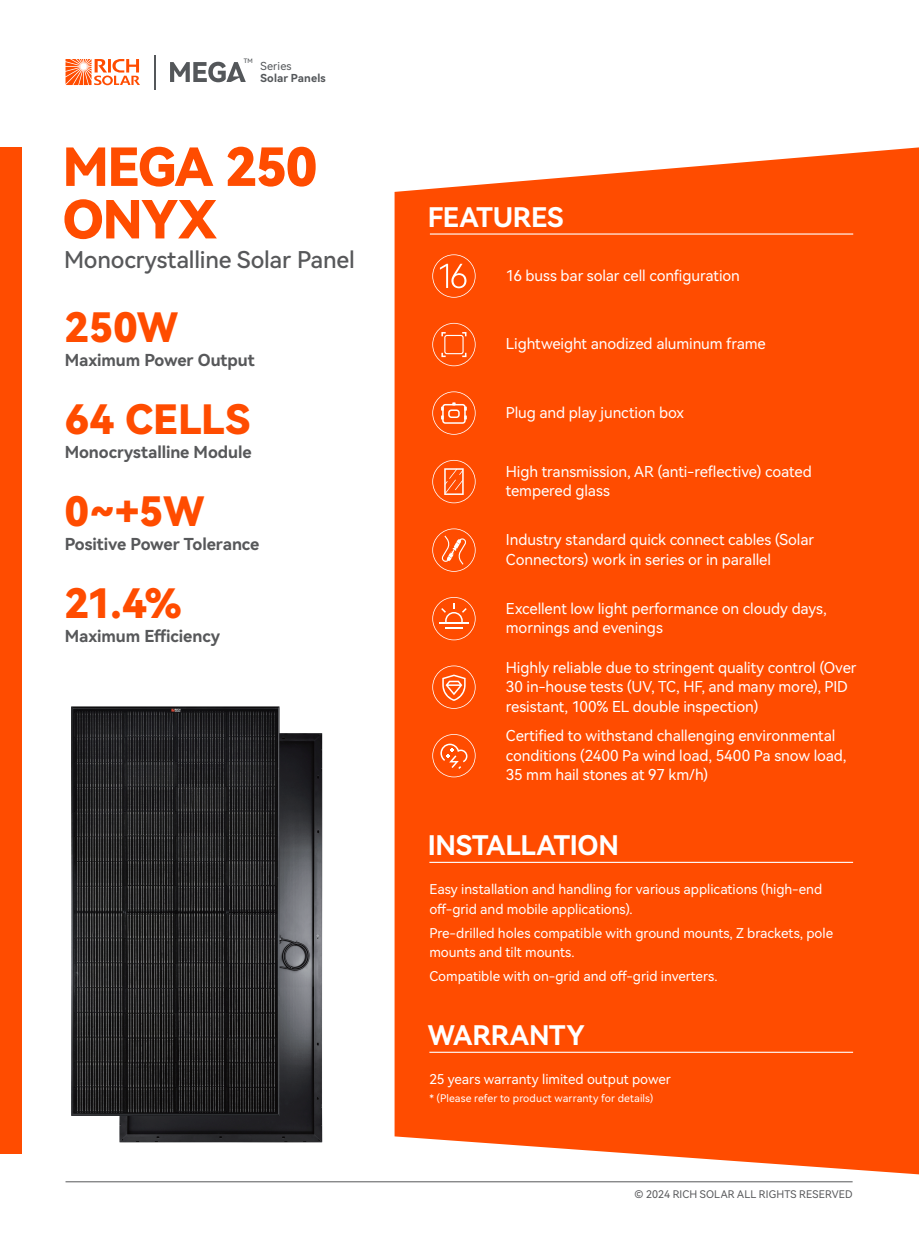
<style>
.page{position:relative;width:919px;height:1238px;background:#fff}
.page>*{position:absolute;margin:0;border:0;box-sizing:border-box;transform-origin:0 0}
.t1{font:52.5px/52.5px "Harmony OS Sans SC Black";letter-spacing:-.035em;color:#ff4c00}
.t2{font:40.5px "Harmony OS Sans SC Black";letter-spacing:-.01em;color:#ff4c00}
.t3{font:27px "Harmony OS Sans SC Bold";letter-spacing:-.01em;color:#fff}
.t4{font:23.1px "Harmony OS Sans SC Medium";letter-spacing:-.01em;color:#57585a}
.t5{font:16.5px "Harmony OS Sans SC Bold";letter-spacing:-.005em;color:#57585a}
.t6{font:15px/19.5px "Harmony OS Sans SC";letter-spacing:-.005em;color:#fff}
.t7{font:13.5px/19.5px "Harmony OS Sans SC";color:#fff}
.t8{font:10.95px "Harmony OS Sans SC Bold";letter-spacing:.01em;color:#54575a}
.t9{font:10.95px "Harmony OS Sans SC";letter-spacing:.015em;color:#54575a}
.t10{font:10.5px "Harmony OS Sans SC";letter-spacing:.015em;color:#fff}
.t11{font:10.5px "Harmony OS Sans SC";letter-spacing:.015em;color:#57585a}
.t12{font:6.15px "Harmony OS Sans SC Medium";color:#54575a}
</style>
<div class="page">
<div style="left:0;top:147px;width:21px;height:1006px;background:#ff4c00"></div>
<hr style="left:65px;top:1181px;width:787px;height:1px;background:#57585a">
<svg style="left:170px;top:62px;width:76px;height:20px"></svg>
<svg style="left:65px;top:59px;width:75px;height:26px"></svg>
<hr style="left:154px;top:55px;width:2px;height:34px;background:#54575a">
<div style="left:394px;top:147px;width:524px;height:1027px;background:#ff4c00"></div>
<svg style="left:432px;top:323px;width:43px;height:43px;background:#ff601d"></svg>
<svg style="left:432px;top:460px;width:43px;height:43px;background:#ff6523"></svg>
<svg style="left:432px;top:528px;width:43px;height:43px;background:#ff6321"></svg>
<svg style="left:432px;top:391px;width:43px;height:44px;background:#ff6626"></svg>
<svg style="left:432px;top:734px;width:43px;height:43px;background:#ff6220"></svg>
<svg style="left:432px;top:665px;width:43px;height:43px;background:#ff6727"></svg>
<svg style="left:432px;top:597px;width:43px;height:43px;background:#ff6523"></svg>
<hr style="left:430px;top:233px;width:423px;height:1px;background:#fff">
<hr style="left:429px;top:861px;width:424px;height:1px;background:#fff">
<hr style="left:429px;top:1051px;width:424px;height:1px;background:#fff">
<svg style="left:432px;top:254px;width:43px;height:44px;background:#ff6423"></svg>
<img style="left:71px;top:706px;width:252px;height:437px">
<p class="t12" style="left:244px;top:56px;width:10px">TM</p>
<p class="t9" style="left:260px;top:58px;width:33px">Series</p>
<p class="t8" style="left:260px;top:70px;width:67px">Solar Panels</p>
<h1 class="t1" style="left:62px;top:139px;width:257px">MEGA 250<br>ONYX</h1>
<h3 class="t4" style="left:64px;top:243px;width:292px">Monocrystalline Solar Panel</h3>
<h2 class="t2" style="left:64px;top:299px;width:116px">250W</h2>
<p class="t5" style="left:65px;top:349px;width:191px">Maximum Power Output</p>
<h2 class="t2" style="left:64px;top:391px;width:187px">64 CELLS</h2>
<p class="t5" style="left:65px;top:440px;width:188px">Monocrystalline Module</p>
<h2 class="t2" style="left:64px;top:483px;width:142px">0~+5W</h2>
<p class="t5" style="left:65px;top:532px;width:196px">Positive Power Tolerance</p>
<h2 class="t2" style="left:64px;top:575px;width:118px">21.4%</h2>
<p class="t5" style="left:65px;top:624px;width:157px">Maximum Efficiency</p>
<h3 class="t3" style="left:428px;top:198px;width:137px">FEATURES</h3>
<p class="t6" style="left:506px;top:265px;width:235px">16 buss bar solar cell configuration</p>
<p class="t6" style="left:506px;top:334px;width:261px">Lightweight anodized aluminum frame</p>
<p class="t6" style="left:506px;top:402px;width:180px">Plug and play junction box</p>
<p class="t6" style="left:506px;top:461px;width:307px">High transmission, AR (anti-reflective) coated tempered glass</p>
<p class="t6" style="left:506px;top:529px;width:310px">Industry standard quick connect cables (Solar<br>Connectors) work in series or in parallel</p>
<p class="t6" style="left:506px;top:598px;width:322px">Excellent low light performance on cloudy days, mornings and evenings</p>
<p class="t6" style="left:506px;top:657px;width:352px">Highly reliable due to stringent quality control (Over<br>30 in-house tests (UV, TC, HF, and many more), PID resistant, 100% EL double inspection)</p>
<p class="t6" style="left:506px;top:725px;width:342px">Certified to withstand challenging environmental conditions (2400 Pa wind load, 5400 Pa snow load,<br>35 mm hail stones at 97 km/h)</p>
<h3 class="t3" style="left:428px;top:826px;width:193px">INSTALLATION</h3>
<p class="t7" style="left:429px;top:879px;width:394px">Easy installation and handling for various applications (high-end off-grid and mobile applications).</p>
<p class="t7" style="left:429px;top:922px;width:405px">Pre-drilled holes compatible with ground mounts, Z brackets, pole mounts and tilt mounts.</p>
<p class="t7" style="left:429px;top:966px;width:289px">Compatible with on-grid and off-grid inverters.</p>
<h3 class="t3" style="left:428px;top:1016px;width:158px">WARRANTY</h3>
<p class="t7" style="left:429px;top:1069px;width:243px">25 years warranty limited output power</p>
<p class="t10" style="left:429px;top:1091px;width:225px">* (Please refer to product warranty for details)</p>
<p class="t11" style="left:634px;top:1186px;width:219px">© 2024 RICH SOLAR ALL RIGHTS RESERVED</p>
</div>
